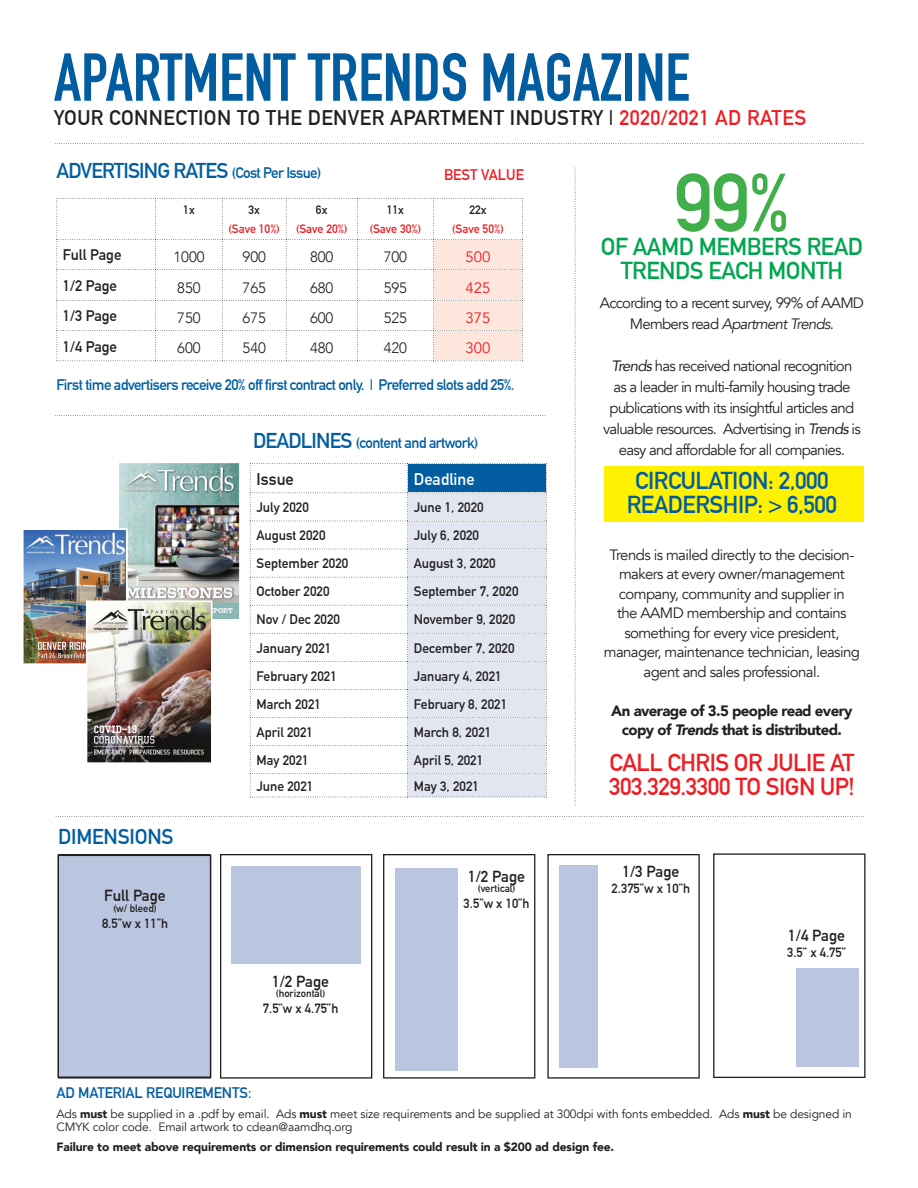
<style>
.page{position:relative;width:918px;height:1188px;background:#fff}
.page>*{position:absolute;margin:0;border:0;box-sizing:border-box;transform-origin:0 0}
.t1{font:700 81px "DIN Alternate";color:#40ae49}
.t2{font:700 66.6px "DIN Condensed";color:#015da0}
.t3{font:700 24px/24px "DIN Alternate";letter-spacing:-.02em;color:#ee1d23}
.t4{font:700 24px/24px "DIN Alternate";letter-spacing:-.02em;color:#015da0;text-align:center}
.t5{font:700 24px/24px "DIN Alternate";letter-spacing:-.02em;color:#00a54f;text-align:center}
.t6{font:700 21px "DIN Alternate";letter-spacing:-.04em;color:#015da0}
.t7{font:700 21px "DIN Alternate";letter-spacing:-.01em;color:#015da0}
.t8{font:700 20.7px "DIN Alternate";letter-spacing:.02em;color:#231f20}
.t9{font:700 16.5px "DIN Alternate";color:#fff}
.t10{font:700 16.5px "DIN Alternate";color:#231f20}
.t11{font:700 15.75px "DIN Alternate";color:#231f20}
.t12{font:15px/19.5px "Avenir";letter-spacing:-.04em;color:#231f20;text-align:center}
.t13{font:700 15px "DIN Alternate";letter-spacing:-.04em;color:#015da0}
.t14{font:900 15px/19.5px "Avenir";letter-spacing:-.04em;color:#231f20;text-align:center}
.t15{font:300 15px "Avenir";color:#231f20}
.t16{font:700 15px "DIN Alternate";color:#231f20}
.t17{font:700 15px "DIN Alternate";letter-spacing:-.01em;color:#015da0}
.t18{font:15px "Avenir";color:#ee1d23}
.t19{font:700 15px "DIN Alternate";color:#ee1d23}
.t20{font:700 13.5px "DIN Alternate";color:#231f20}
.t21{font:700 13.05px "DIN Alternate";color:#231f20}
.t22{font:12px/13.5px "Avenir";letter-spacing:-.01em;color:#231f20}
.t23{font:900 12px "Avenir";letter-spacing:-.01em;color:#231f20}
.t24{font:700 12px "DIN Alternate";color:#ee1d23}
.t25{font:700 12px "DIN Alternate";color:#231f20}
.t26{font:700 10.5px "DIN Alternate";color:#231f20}
.s1{color:#ee1d23}
.s2{font-size:15px}
.s3{font-size:21px}
.s4{font-style:italic}
.s5{font-family:"Avenir";font-weight:400}
.s6{font-weight:900}
</style>
<div class="page">
<div style="left:605px;top:466px;width:259px;height:56px;background:#fff101"></div>
<svg style="left:56px;top:198px;width:467px;height:163px"></svg>
<svg style="left:250px;top:463px;width:297px;height:335px"></svg>
<svg style="left:220px;top:854px;width:152px;height:225px"></svg>
<div style="left:231px;top:866px;width:130px;height:98px;background:#bac5df"></div>
<svg style="left:547px;top:854px;width:153px;height:225px"></svg>
<svg style="left:383px;top:854px;width:152px;height:225px"></svg>
<div style="left:57px;top:854px;width:154px;height:225px;background:#bac5df"></div>
<div style="left:396px;top:868px;width:62px;height:202px;background:#bac5df"></div>
<div style="left:560px;top:865px;width:38px;height:203px;background:#bac5df"></div>
<svg style="left:55px;top:143px;width:809px;height:1px"></svg>
<svg style="left:575px;top:168px;width:1px;height:637px"></svg>
<svg style="left:55px;top:415px;width:490px;height:1px"></svg>
<svg style="left:56px;top:816px;width:808px;height:1px"></svg>
<svg style="left:713px;top:853px;width:153px;height:225px"></svg>
<div style="left:797px;top:968px;width:62px;height:99px;background:#bac5df"></div>
<img style="left:23px;top:463px;width:217px;height:300px">
<h2 class="t2" style="left:54px;top:38px;width:637px">APARTMENT TRENDS MAGAZINE</h2>
<h3 class="t8" style="left:54px;top:102px;width:754px">YOUR CONNECTION TO THE DENVER APARTMENT INDUSTRY | <span class="s1">2020/2021 AD RATES</span></h3>
<h3 class="t6" style="left:56px;top:154px;width:266px">ADVERTISING RATES <span class="s2">(Cost Per Issue)</span></h3>
<p class="t19" style="left:444px;top:164px;width:81px">BEST VALUE</p>
<p class="t25" style="left:183px;top:201px;width:13px">1x</p>
<p class="t25" style="left:248px;top:201px;width:13px">3x</p>
<p class="t24" style="left:229px;top:220px;width:53px">(Save 10%)</p>
<p class="t25" style="left:316px;top:201px;width:13px">6x</p>
<p class="t24" style="left:296px;top:220px;width:53px">(Save 20%)</p>
<p class="t25" style="left:387px;top:201px;width:19px">11x</p>
<p class="t24" style="left:370px;top:220px;width:53px">(Save 30%)</p>
<p class="t25" style="left:469px;top:201px;width:19px">22x</p>
<p class="t24" style="left:452px;top:220px;width:53px">(Save 50%)</p>
<p class="t16" style="left:63px;top:244px;width:60px">Full Page</p>
<p class="t15" style="left:173px;top:248px;width:33px">1000</p>
<p class="t15" style="left:243px;top:248px;width:25px">900</p>
<p class="t15" style="left:310px;top:248px;width:25px">800</p>
<p class="t15" style="left:384px;top:248px;width:25px">700</p>
<p class="t18" style="left:466px;top:248px;width:27px">500</p>
<p class="t16" style="left:63px;top:274px;width:56px">1/2 Page</p>
<p class="t15" style="left:177px;top:278px;width:25px">850</p>
<p class="t15" style="left:243px;top:278px;width:25px">765</p>
<p class="t15" style="left:310px;top:278px;width:25px">680</p>
<p class="t15" style="left:384px;top:278px;width:25px">595</p>
<p class="t18" style="left:466px;top:278px;width:27px">425</p>
<p class="t16" style="left:63px;top:305px;width:56px">1/3 Page</p>
<p class="t15" style="left:177px;top:309px;width:25px">750</p>
<p class="t15" style="left:243px;top:309px;width:25px">675</p>
<p class="t15" style="left:310px;top:309px;width:25px">600</p>
<p class="t15" style="left:384px;top:309px;width:25px">525</p>
<p class="t18" style="left:466px;top:309px;width:27px">375</p>
<p class="t16" style="left:63px;top:335px;width:56px">1/4 Page</p>
<p class="t15" style="left:177px;top:339px;width:25px">600</p>
<p class="t15" style="left:243px;top:339px;width:25px">540</p>
<p class="t15" style="left:310px;top:339px;width:25px">480</p>
<p class="t15" style="left:384px;top:339px;width:25px">420</p>
<p class="t18" style="left:466px;top:339px;width:27px">300</p>
<p class="t13" style="left:56px;top:373px;width:460px">First time advertisers receive 20% off first contract only. | Preferred slots add 25%.</p>
<p class="t13" style="left:253px;top:431px;width:227px"><span class="s3">DEADLINES</span> (content and artwork)</p>
<h3 class="t7" style="left:58px;top:821px;width:117px">DIMENSIONS</h3>
<p class="t11" style="left:104px;top:883px;width:63px">Full Page</p>
<p class="t26" style="left:113px;top:901px;width:45px">(w/ bleed)</p>
<p class="t21" style="left:102px;top:914px;width:68px">8.5”w x 11”h</p>
<p class="t10" style="left:257px;top:466px;width:39px">Issue</p>
<p class="t9" style="left:414px;top:466px;width:62px">Deadline</p>
<p class="t20" style="left:257px;top:497px;width:54px">July 2020</p>
<p class="t20" style="left:414px;top:497px;width:71px">June 1, 2020</p>
<p class="t20" style="left:257px;top:525px;width:70px">August 2020</p>
<p class="t20" style="left:414px;top:525px;width:67px">July 6, 2020</p>
<p class="t20" style="left:257px;top:553px;width:93px">September 2020</p>
<p class="t20" style="left:414px;top:553px;width:83px">August 3, 2020</p>
<p class="t20" style="left:257px;top:581px;width:74px">October 2020</p>
<p class="t20" style="left:414px;top:581px;width:106px">September 7, 2020</p>
<p class="t20" style="left:257px;top:609px;width:85px">Nov / Dec 2020</p>
<p class="t20" style="left:414px;top:609px;width:103px">November 9, 2020</p>
<p class="t20" style="left:257px;top:638px;width:76px">January 2021</p>
<p class="t20" style="left:414px;top:638px;width:102px">December 7, 2020</p>
<p class="t20" style="left:257px;top:666px;width:82px">February 2021</p>
<p class="t20" style="left:414px;top:666px;width:89px">January 4, 2021</p>
<p class="t20" style="left:257px;top:694px;width:66px">March 2021</p>
<p class="t20" style="left:414px;top:694px;width:95px">February 8, 2021</p>
<p class="t20" style="left:257px;top:722px;width:58px">April 2021</p>
<p class="t20" style="left:414px;top:722px;width:79px">March 8, 2021</p>
<p class="t20" style="left:257px;top:750px;width:54px">May 2021</p>
<p class="t20" style="left:414px;top:750px;width:71px">April 5, 2021</p>
<p class="t20" style="left:257px;top:776px;width:58px">June 2021</p>
<p class="t20" style="left:414px;top:776px;width:67px">May 3, 2021</p>
<p class="t11" style="left:272px;top:969px;width:58px">1/2 Page</p>
<p class="t26" style="left:276px;top:985px;width:51px">(horizontal)</p>
<p class="t21" style="left:263px;top:998px;width:77px">7.5”w x 4.75”h</p>
<p class="t11" style="left:468px;top:864px;width:58px">1/2 Page</p>
<p class="t26" style="left:478px;top:881px;width:39px">(vertical)</p>
<p class="t21" style="left:464px;top:893px;width:68px">3.5”w x 10”h</p>
<h1 class="t1" style="left:674px;top:141px;width:118px">99%</h1>
<h3 class="t5" style="left:601px;top:233px;width:264px">OF AAMD MEMBERS READ<br>TRENDS EACH MONTH</h3>
<p class="t12" style="left:600px;top:292px;width:266px;line-height:21px">According to a recent survey, 99% of AAMD<br>Members read <span class="s4">Apartment Trends</span>.</p>
<p class="t12" style="left:603px;top:355px;width:259px;line-height:21px"><span class="s4">Trends</span> has received national recognition as a leader in multi-family housing trade publications with its insightful articles and valuable resources. Advertising in <span class="s4">Trends</span> is easy and affordable for all companies.</p>
<h3 class="t4" style="left:627px;top:467px;width:212px">CIRCULATION: 2,000<br>READERSHIP: &gt; 6,500</h3>
<p class="t12" style="left:604px;top:545px;width:258px">Trends is mailed directly to the decision&shy;makers at every owner/management company, community and supplier in<br>the AAMD membership and contains something for every vice president, manager, maintenance technician, leasing agent and sales professional.</p>
<p class="t14" style="left:611px;top:701px;width:243px">An average of 3.5 people read every copy of <span class="s4">Trends</span> that is distributed.</p>
<h3 class="t3" style="left:609px;top:749px;width:247px">CALL CHRIS OR JULIE AT<br>303.329.3300 TO SIGN UP!</h3>
<p class="t11" style="left:623px;top:860px;width:58px">1/3 Page</p>
<p class="t21" style="left:612px;top:878px;width:80px">2.375”w x 10”h</p>
<p class="t11" style="left:788px;top:923px;width:58px">1/4 Page</p>
<p class="t21" style="left:787px;top:942px;width:60px">3.5” x 4.75”</p>
<p class="t17" style="left:56px;top:1081px;width:197px">AD MATERIAL REQUIREMENTS<span class="s5">:</span></p>
<p class="t22" style="left:56px;top:1107px;width:797px">Ads <span class="s6">must</span> be supplied in a .pdf by email. Ads <span class="s6">must</span> meet size requirements and be supplied at 300dpi with fonts embedded. Ads <span class="s6">must</span> be designed in<br>CMYK color code. Email artwork to cdean@aamdhq.org</p>
<p class="t23" style="left:56px;top:1136px;width:559px">Failure to meet above requirements or dimension requirements could result in a $200 ad design fee.</p>
</div>
